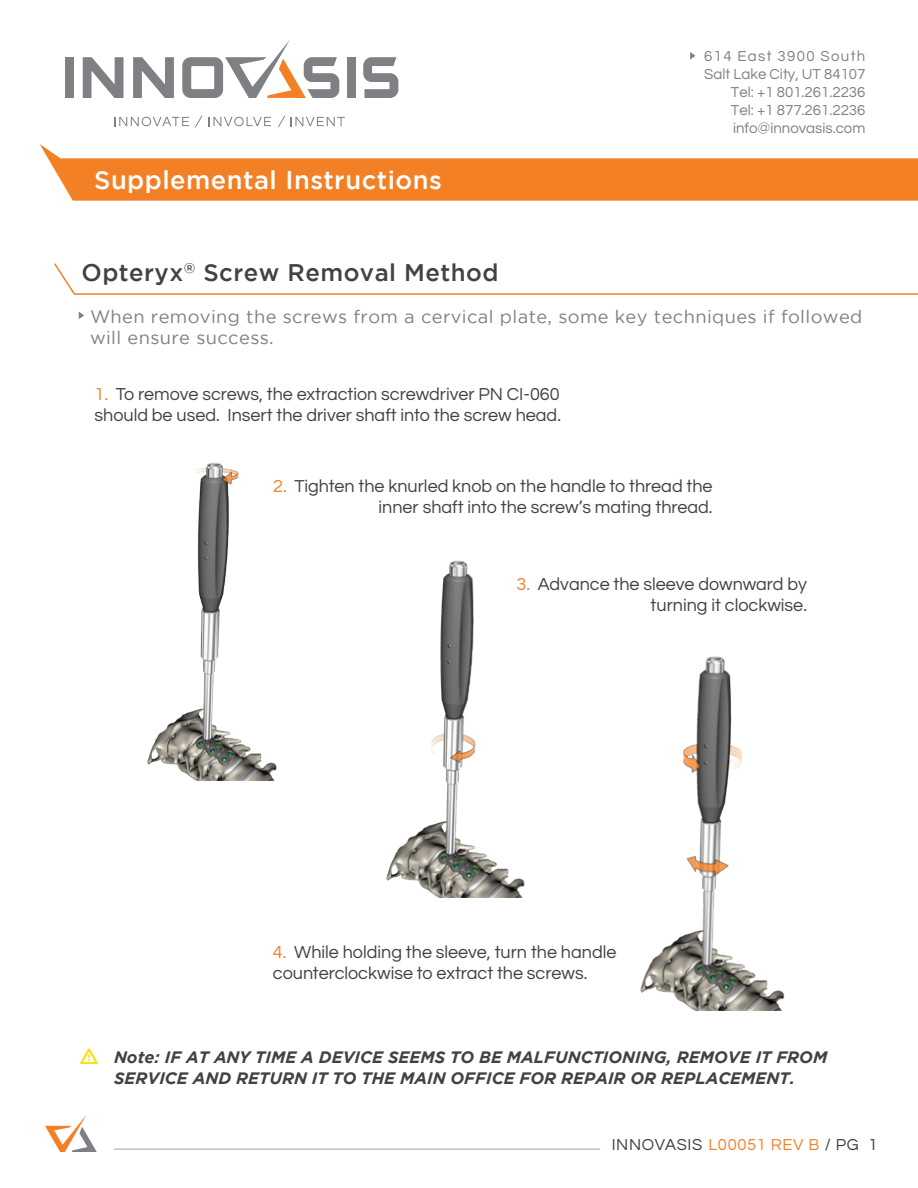
<style>
.page{position:relative;width:918px;height:1188px;background:#fff}
.page>*{position:absolute;margin:0;border:0;box-sizing:border-box;transform-origin:0 0}
.t1{font:500 25.5px "Gotham";letter-spacing:.02em;color:#fff}
.t2{font:500 24px "Gotham";letter-spacing:.02em;color:#414242}
.t3{font:18px/21px "Questrial";color:#414242}
.t4{font:18px/21.6px "Gotham";letter-spacing:.02em;color:#7e8083}
.t5{font:italic 700 16.5px/21px "Gotham";color:#414242}
.t6{font:16.5px "Questrial";letter-spacing:.04em;color:#3e3e3f}
.t7{font:15px/18px "Questrial";color:#7e8083;text-align:right}
.s1{color:#f48026}
</style>
<div class="page">
<svg style="left:45px;top:1115px;width:52px;height:37px"></svg>
<hr style="left:114px;top:1148px;width:486px;height:2px;background:#c2c3c6">
<svg style="left:40px;top:144px;width:878px;height:57px;fill:#f48026"></svg>
<svg style="left:54px;top:263px;width:864px;height:32px"></svg>
<svg style="left:80px;top:1048px;width:18px;height:16px"></svg>
<svg style="left:79px;top:312px;width:5px;height:7px"></svg>
<img style="left:147px;top:463px;width:92px;height:318px">
<img style="left:214px;top:546px;width:260px;height:352px">
<img style="left:461px;top:640px;width:324px;height:371px">
<svg style="left:115px;top:117px;width:74px;height:9px"></svg>
<svg style="left:209px;top:117px;width:62px;height:9px"></svg>
<svg style="left:291px;top:117px;width:54px;height:9px"></svg>
<div style="left:65px;top:57px;width:9px;height:41px;background:#7e8083"></div>
<svg style="left:83px;top:57px;width:41px;height:41px"></svg>
<div style="left:347px;top:57px;width:9px;height:41px;background:#7e8083"></div>
<svg style="left:133px;top:57px;width:41px;height:41px"></svg>
<svg style="left:182px;top:40px;width:157px;height:58px"></svg>
<svg style="left:363px;top:57px;width:35px;height:41px"></svg>
<svg style="left:195px;top:116px;width:7px;height:11px"></svg>
<svg style="left:278px;top:116px;width:7px;height:11px"></svg>
<svg style="left:690px;top:52px;width:6px;height:8px"></svg>
<h1 class="t1" style="left:94px;top:165px;width:349px">Supplemental Instructions</h1>
<p class="t7" style="left:704px;top:47px;width:163px">614 East 3900 South<br>Salt Lake City, UT 84107<br>Tel: +1 801.261.2236<br>Tel: +1 877.261.2236 info@innovasis.com</p>
<h2 class="t2" style="left:81px;top:259px;width:419px">Opteryx<sup>®</sup> Screw Removal Method</h2>
<p class="t4" style="left:90px;top:305px;width:774px">When removing the screws from a cervical plate, some key techniques if followed will ensure success.</p>
<p class="t3" style="left:95px;top:384px;width:468px"><span class="s1">1.</span> To remove screws, the extraction screwdriver PN CI-060 should be used. Insert the driver shaft into the screw head.</p>
<p class="t3" style="left:273px;top:476px;width:441px;text-align:right"><span class="s1">2.</span> Tighten the knurled knob on the handle to thread the inner shaft into the screw’s mating thread.</p>
<p class="t3" style="left:517px;top:574px;width:292px;text-align:right"><span class="s1">3.</span> Advance the sleeve downward by turning it clockwise.</p>
<p class="t3" style="left:273px;top:942px;width:345px"><span class="s1">4.</span> While holding the sleeve, turn the handle counterclockwise to extract the screws.</p>
<p class="t5" style="left:114px;top:1046px;width:715px">Note: IF AT ANY TIME A DEVICE SEEMS TO BE MALFUNCTIONING, REMOVE IT FROM<br>SERVICE AND RETURN IT TO THE MAIN OFFICE FOR REPAIR OR REPLACEMENT.</p>
<p class="t6" style="left:612px;top:1136px;width:267px">INNOVASIS <span class="s1">L00051 REV</span> <span class="s1">B</span> / PG 1</p>
</div>
